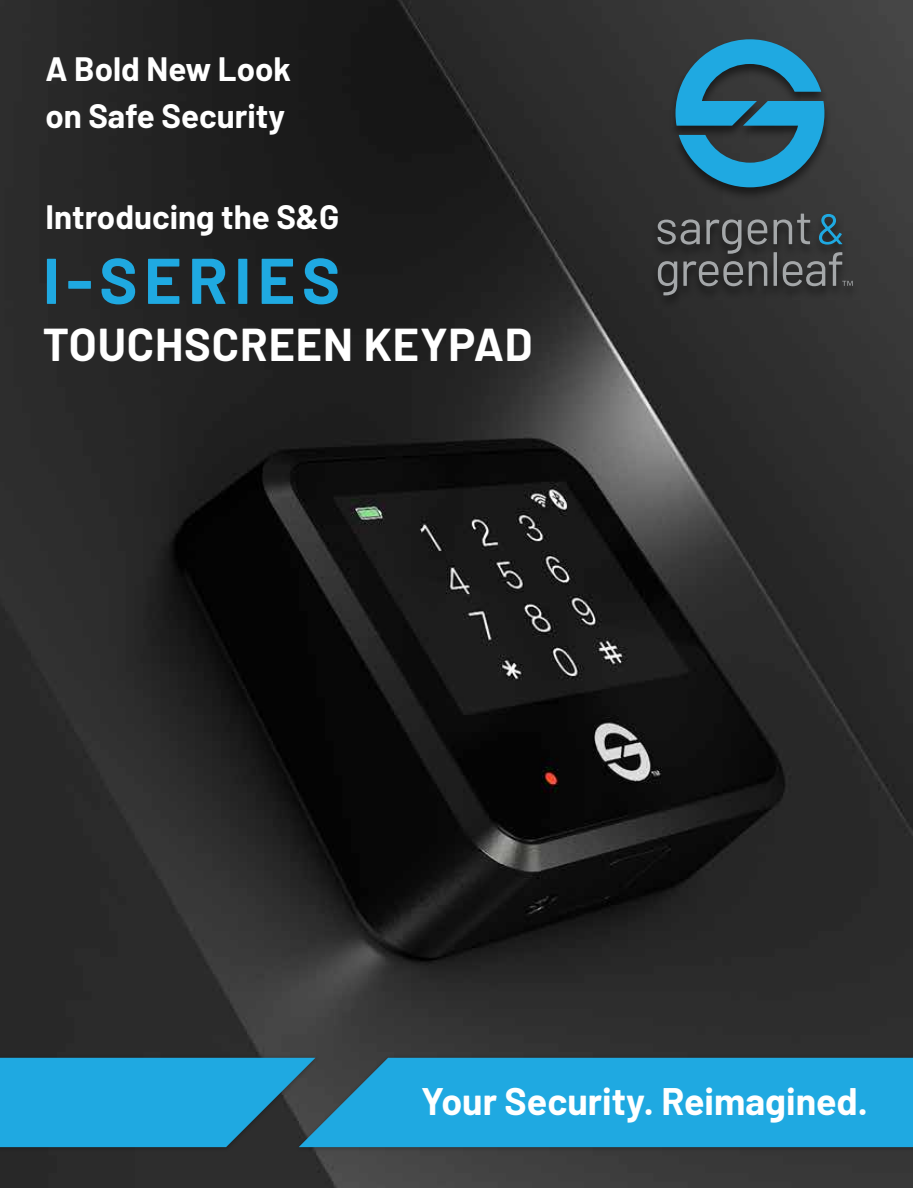
<style>
.page{position:relative;width:913px;height:1188px;background:#fff}
.page>*{position:absolute;margin:0;border:0;box-sizing:border-box;transform-origin:0 0}
.t1{font:700 64.5px "Barlow";letter-spacing:.1em;color:#1fa9e1}
.t2{font:700 45px "Barlow";letter-spacing:.02em;color:#fff}
.t3{font:700 37.5px "Barlow";color:#fff}
.t4{font:700 33px/46.5px "Barlow";color:#fff}
</style>
<div class="page">
<img style="left:0;top:0;width:913px;height:1188px">
<div style="left:650px;top:38px;width:210px;height:272px;background:#000;opacity:.5"></div>
<svg style="left:675px;top:39px;width:149px;height:148px;background:#286e8b"></svg>
<svg style="left:657px;top:219px;width:42px;height:26px"></svg>
<svg style="left:706px;top:219px;width:35px;height:35px"></svg>
<svg style="left:747px;top:219px;width:20px;height:26px"></svg>
<svg style="left:773px;top:214px;width:37px;height:30px"></svg>
<svg style="left:819px;top:214px;width:23px;height:31px"></svg>
<svg style="left:658px;top:261px;width:19px;height:34px"></svg>
<svg style="left:683px;top:261px;width:84px;height:25px;background:#545556"></svg>
<svg style="left:773px;top:252px;width:4px;height:34px"></svg>
<svg style="left:782px;top:252px;width:70px;height:34px;background:#4f4f50"></svg>
<div style="left:0;top:1054px;width:320px;height:98px;background:#000;opacity:.25"></div>
<svg style="left:0;top:1058px;width:296px;height:89px;background:#209dd0"></svg>
<div style="left:296px;top:1054px;width:617px;height:98px;background:#000;opacity:.25"></div>
<svg style="left:299px;top:1058px;width:614px;height:89px;background:#21a1d5"></svg>
<p class="t4" style="left:45px;top:44px;width:247px">A Bold New Look on Safe Security</p>
<p class="t4" style="left:45px;top:191px;width:295px">Introducing the S&amp;G</p>
<h1 class="t1" style="left:43px;top:233px;width:299px">I-SERIES</h1>
<h2 class="t2" style="left:43px;top:312px;width:491px">TOUCHSCREEN KEYPAD</h2>
<p class="t3" style="left:421px;top:1074px;width:448px">Your Security. Reimagined.</p>
</div>
